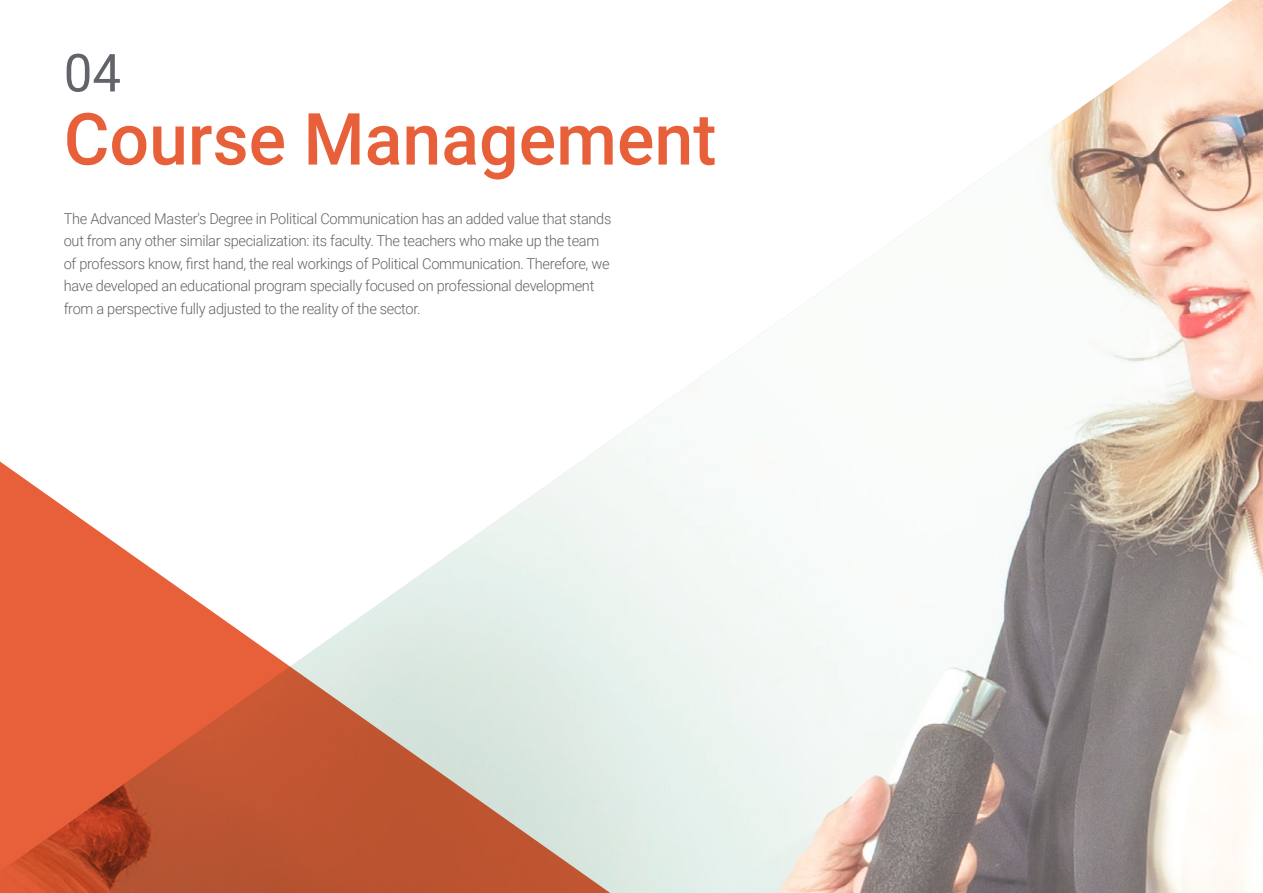
<style>
.page{position:relative;width:1263px;height:893px;background:#fff}
.page>*{position:absolute;margin:0;border:0;box-sizing:border-box;transform-origin:0 0}
.t1{font:500 72px "Roboto";color:#e7603a}
.t2{font:52.5px "Roboto";color:#61646a}
.t3{font:300 15px/22.5px "Roboto";letter-spacing:-.02em;color:#61646a}
</style>
<div class="page">
<img style="left:603px;top:0;width:660px;height:893px">
<svg style="left:0;top:446px;width:640px;height:447px"></svg>
<h2 class="t2" style="left:64px;top:36px;width:59px">04</h2>
<h1 class="t1" style="left:64px;top:89px;width:654px">Course Management</h1>
<p class="t3" style="left:64px;top:207px;width:549px">The Advanced Master's Degree in Political Communication has an added value that stands out from any other similar specialization: its faculty. The teachers who make up the team of professors know, first hand, the real workings of Political Communication. Therefore, we have developed an educational program specially focused on professional development from a perspective fully adjusted to the reality of the sector.</p>
</div>
